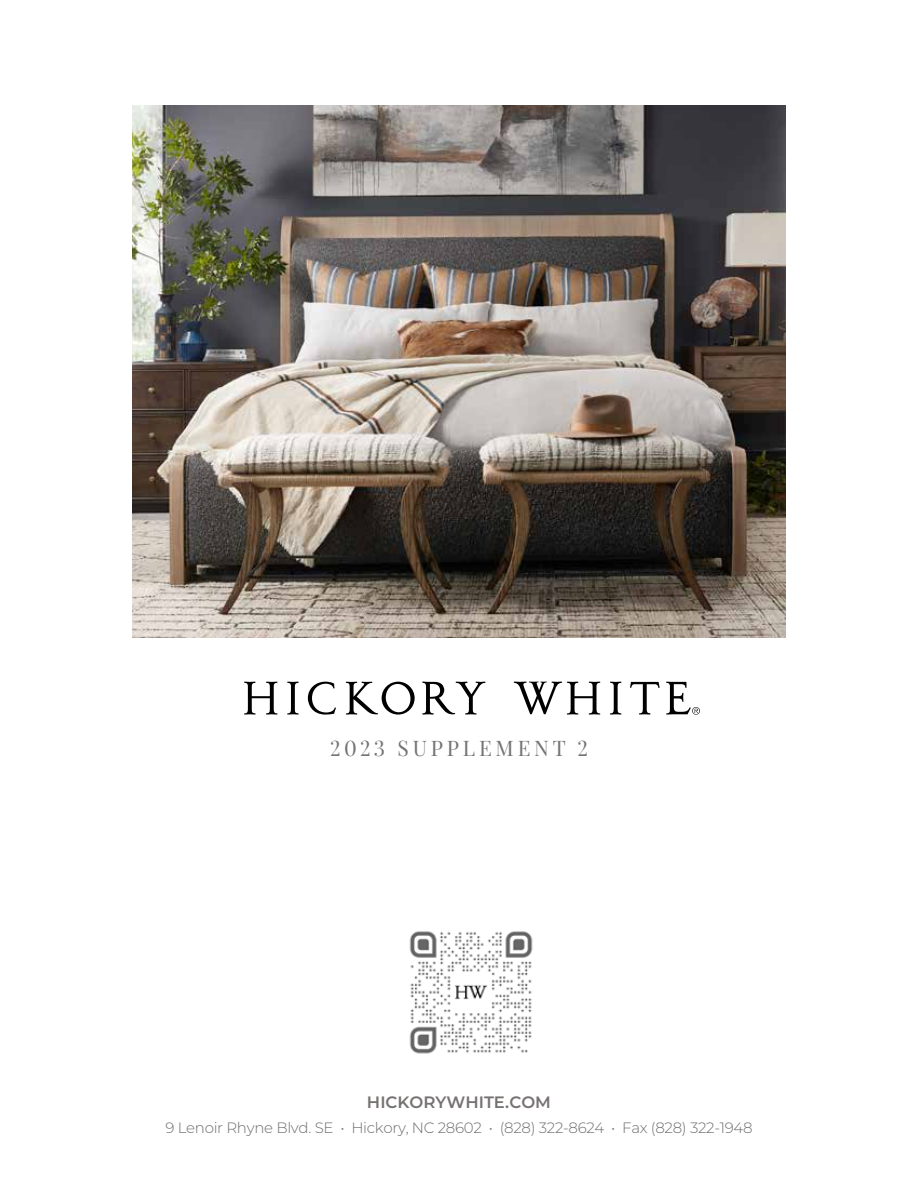
<style>
.page{position:relative;width:918px;height:1188px;background:#fff}
.page>*{position:absolute;margin:0;border:0;box-sizing:border-box;transform-origin:0 0}
.t1{font:21px "Playfair Display";letter-spacing:.18em;color:#747272}
.t2{font:600 16.5px "Montserrat";color:#767272}
.t3{font:300 15px "Montserrat";letter-spacing:-.02em;color:#6d6e71}
.s1{color:#767272}
</style>
<div class="page">
<img style="left:409px;top:931px;width:124px;height:123px">
<img style="left:133px;top:106px;width:652px;height:531px">
<svg style="left:244px;top:682px;width:34px;height:33px"></svg>
<svg style="left:287px;top:682px;width:12px;height:33px"></svg>
<svg style="left:308px;top:682px;width:28px;height:33px"></svg>
<svg style="left:346px;top:682px;width:69px;height:33px"></svg>
<svg style="left:422px;top:682px;width:64px;height:33px"></svg>
<svg style="left:610px;top:682px;width:11px;height:33px"></svg>
<svg style="left:630px;top:682px;width:30px;height:33px"></svg>
<svg style="left:514px;top:682px;width:86px;height:33px"></svg>
<svg style="left:666px;top:682px;width:34px;height:33px"></svg>
<h1 class="t1" style="left:330px;top:731px;width:259px">2023 SUPPLEMENT 2</h1>
<p class="t2" style="left:367px;top:1090px;width:186px">HICKORYWHITE.COM</p>
<p class="t3" style="left:165px;top:1118px;width:589px">9 Lenoir Rhyne Blvd. SE <span class="s1">•</span> Hickory, NC 28602 <span class="s1">•</span> (828) 322-8624 <span class="s1">•</span> Fax (828) 322-1948</p>
</div>
